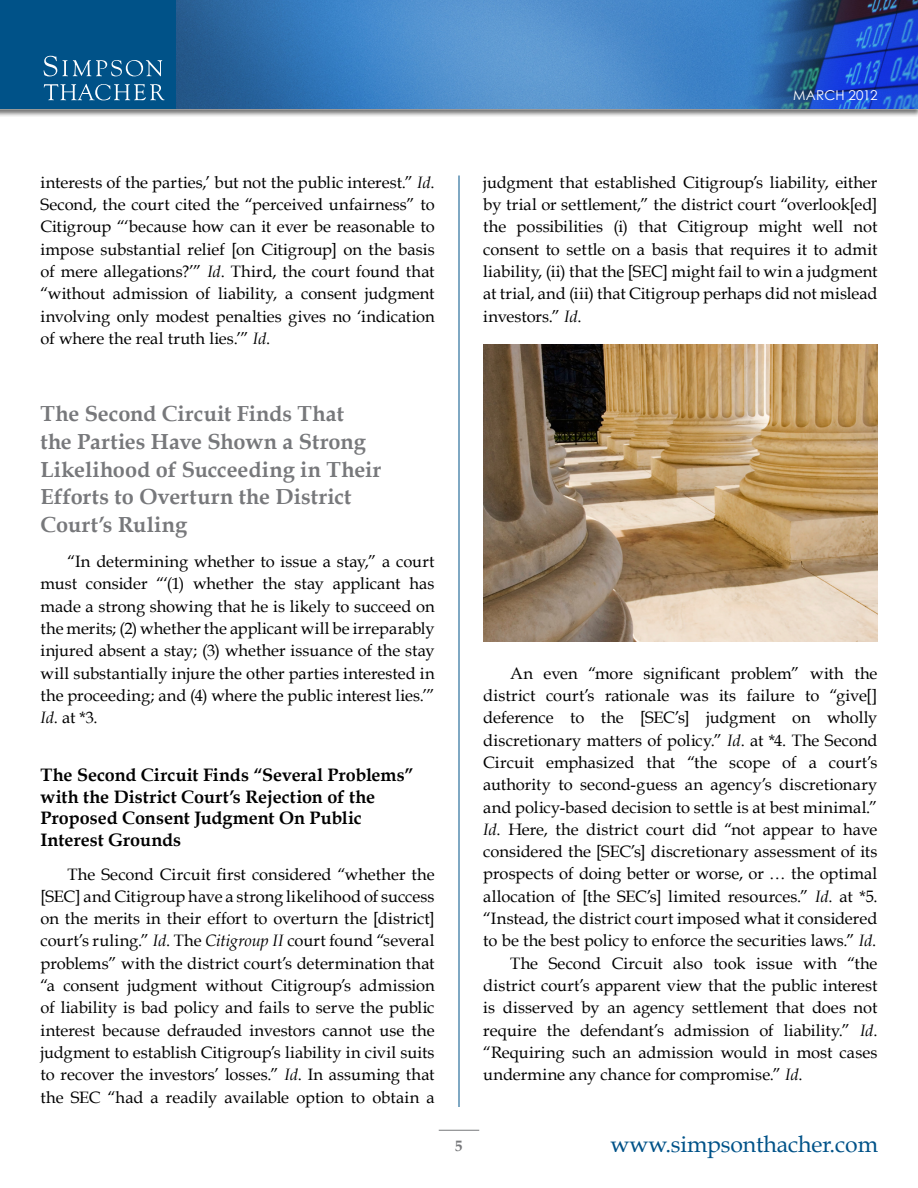
<style>
.page{position:relative;width:918px;height:1188px;background:#fff}
.page>*{position:absolute;margin:0;border:0;box-sizing:border-box;transform-origin:0 0}
.t1{font:22.95px "Book Antiqua";letter-spacing:-.005em;color:#005288}
.t2{font:700 21.75px/27.8px "Book Antiqua";color:#77787b}
.t3{font:700 18px/21.8px "Book Antiqua";color:#000}
.t4{font:16.5px/22.4px "Book Antiqua";color:#000;text-align:justify}
.t5{font:700 15px "Book Antiqua";color:#77787b}
.t6{font:13.5px "Century Gothic";letter-spacing:-.005em;color:#fff}
.s1{font-style:italic}
</style>
<div class="page">
<img style="left:0;top:108px;width:918px;height:8px">
<img style="left:177px;top:0;width:741px;height:109px">
<div style="left:0;top:0;width:176px;height:109px;background:#005288"></div>
<svg style="left:44px;top:56px;width:118px;height:20px"></svg>
<svg style="left:44px;top:84px;width:121px;height:16px"></svg>
<hr style="left:459px;top:176px;width:1px;height:931px;background:#005288">
<hr style="left:439px;top:1130px;width:40px;height:1px;background:#77787b">
<img style="left:483px;top:344px;width:395px;height:297px">
<p class="t6" style="left:793px;top:87px;width:24px">MARC</p>
<p class="t6" style="left:835px;top:87px;width:44px">H 2012</p>
<p class="t4" style="left:41px;top:171px;width:396px">interests of the parties,’ but not the public interest.” <span class="s1">Id</span>.<br>Second, the court cited the “perceived unfairness” to Citigroup “‘because how can it ever be reasonable to impose substantial relief [on Citigroup] on the basis of mere allegations?’” <span class="s1">Id</span>. Third, the court found that “without admission of liability, a consent judgment involving only modest penalties gives no ‘indication of where the real truth lies.’” <span class="s1">Id</span>.</p>
<p class="t4" style="left:483px;top:171px;width:396px">judgment that established Citigroup’s liability, either by trial or settlement,” the district court “overlook[ed] the possibilities (i) that Citigroup might well not consent to settle on a basis that requires it to admit liability, (ii) that the [SEC] might fail to win a judgment at trial, and (iii) that Citigroup perhaps did not mislead investors.” <span class="s1">Id</span>.</p>
<h2 class="t2" style="left:40px;top:400px;width:342px">The Second Circuit Finds That<br>the Parties Have Shown a Strong<br>Likelihood of Succeeding in Their<br>Efforts to Overturn the District<br>Court’s Ruling</h2>
<p class="t4" style="left:41px;top:550px;width:396px;text-indent:27px">“In determining whether to issue a stay,” a court must consider “‘(1) whether the stay applicant has made a strong showing that he is likely to succeed on the merits; (2) whether the applicant will be irreparably injured absent a stay; (3) whether issuance of the stay will substantially injure the other parties interested in the proceeding; and (4) where the public interest lies.’” <span class="s1">Id</span>. at *3.</p>
<p class="t3" style="left:40px;top:764px;width:375px">The Second Circuit Finds “Several Problems” with the District Court’s Rejection of the Proposed Consent Judgment On Public Interest Grounds</p>
<p class="t4" style="left:41px;top:863px;width:396px;text-indent:27px">The Second Circuit first considered “whether the [SEC] and Citigroup have a strong likelihood of success on the merits in their effort to overturn the [district] court’s ruling.” <span class="s1">Id</span>. The <span class="s1">Citigroup II</span> court found “several problems” with the district court’s determination that “a consent judgment without Citigroup’s admission of liability is bad policy and fails to serve the public interest because defrauded investors cannot use the judgment to establish Citigroup’s liability in civil suits to recover the investors’ losses.” <span class="s1">Id</span>. In assuming that the SEC “had a readily available option to obtain a</p>
<p class="t5" style="left:455px;top:1137px;width:9px">5</p>
<p class="t4" style="left:510px;top:662px;width:369px">An even “more significant problem” with the</p>
<p class="t4" style="left:483px;top:684px;width:396px">district court’s rationale was its failure to “give[]</p>
<p class="t4" style="left:483px;top:707px;width:396px">deference to the [SEC’s] judgment on wholly</p>
<p class="t4" style="left:483px;top:729px;width:396px">discretionary matters of policy.” <span class="s1">Id</span>. at *4. The Second</p>
<p class="t4" style="left:483px;top:751px;width:396px">Circuit emphasized that “the scope of a court’s</p>
<p class="t4" style="left:483px;top:773px;width:396px">authority to second-guess an agency’s discretionary</p>
<p class="t4" style="left:483px;top:796px;width:396px">and policy-based decision to settle is at best minimal.”</p>
<p class="t4" style="left:483px;top:818px;width:396px"><span class="s1">Id</span>. Here, the district court did “not appear to have</p>
<p class="t4" style="left:483px;top:840px;width:396px">considered the [SEC’s] discretionary assessment of its</p>
<p class="t4" style="left:483px;top:863px;width:396px">prospects of doing better or worse, or … the optimal</p>
<p class="t4" style="left:483px;top:885px;width:396px">allocation of [the SEC’s] limited resources.” <span class="s1">Id</span>. at *5.</p>
<p class="t4" style="left:483px;top:907px;width:396px">“Instead, the district court imposed what it considered</p>
<p class="t4" style="left:483px;top:930px;width:395px">to be the best policy to enforce the securities laws.” <span class="s1">Id</span>.</p>
<p class="t4" style="left:510px;top:952px;width:369px">The Second Circuit also took issue with “the</p>
<p class="t4" style="left:483px;top:974px;width:396px">district court’s apparent view that the public interest</p>
<p class="t4" style="left:483px;top:997px;width:396px">is disserved by an agency settlement that does not</p>
<p class="t4" style="left:483px;top:1019px;width:396px">require the defendant’s admission of liability.” <span class="s1">Id</span>.</p>
<p class="t4" style="left:483px;top:1041px;width:396px">“Requiring such an admission would in most cases</p>
<p class="t4" style="left:483px;top:1063px;width:321px">undermine any chance for compromise.” <span class="s1">Id</span>.</p>
<h1 class="t1" style="left:610px;top:1130px;width:269px">www.simpsonthacher.com</h1>
</div>
